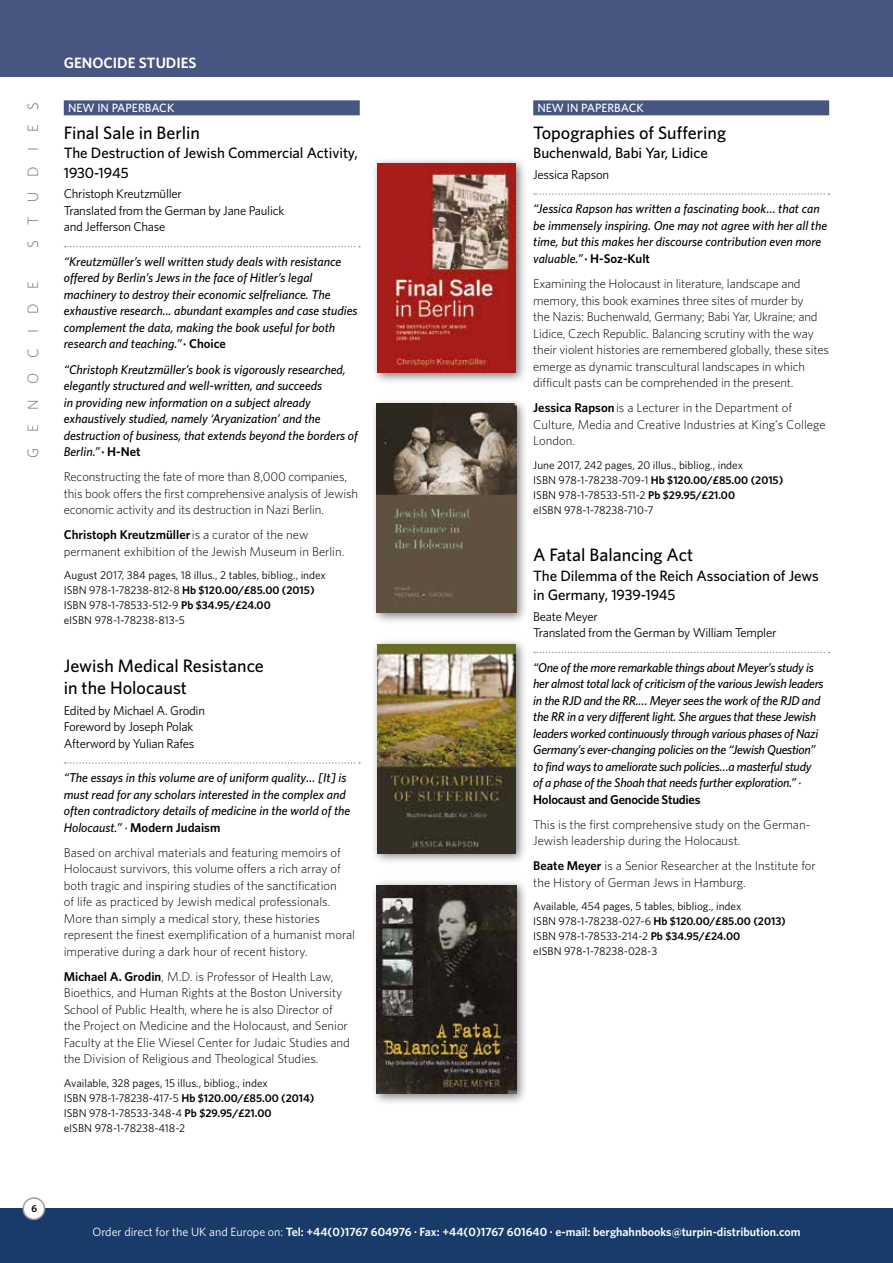
<style>
.page{position:relative;width:893px;height:1263px;background:#fff}
.page>*{position:absolute;margin:0;border:0;box-sizing:border-box;transform-origin:0 0}
.t1{font:500 18px/22.5px "Whitney HTF";color:#000}
.t2{font:500 15px/19.5px "Whitney HTF";letter-spacing:-.005em;color:#000}
.t3{font:300 15px "Whitney HTF";letter-spacing:1em;color:#6b6b6a}
.t4{font:600 15px "Whitney HTF";color:#fff}
.t5{font:300 12.75px/16.5px "Whitney HTF";color:#000}
.t6{font:italic 500 12.75px/16.5px "Whitney HTF";color:#000}
.t7{font:italic 500 12.75px/16.5px "Whitney HTF";letter-spacing:-.02em;color:#000}
.t8{font:12.75px/16.5px "Whitney HTF";letter-spacing:-.02em;color:#000}
.t9{font:600 12.75px "Whitney HTF";letter-spacing:-.02em;color:#000}
.t10{font:600 12px "Whitney HTF";color:#fff}
.t11{font:500 12px "Whitney HTF";color:#fff}
.t12{font:11.25px/15px "Whitney HTF";color:#000}
.t13{font:600 10.5px "Myriad Pro";color:#000}
.s1{font-weight:600;font-style:normal}
.s2{font-weight:600}
.s3{font-weight:400}
</style>
<div class="page">
<div style="left:533px;top:100px;width:296px;height:15px;background:#465681"></div>
<svg style="left:534px;top:193px;width:295px;height:2px"></svg>
<svg style="left:534px;top:652px;width:295px;height:1px"></svg>
<div style="left:64px;top:100px;width:296px;height:15px;background:#465681"></div>
<svg style="left:65px;top:246px;width:295px;height:1px"></svg>
<svg style="left:65px;top:762px;width:295px;height:2px"></svg>
<div style="left:371px;top:157px;width:157px;height:227px;background:#000;opacity:.5"></div>
<img style="left:377px;top:163px;width:138px;height:209px">
<div style="left:371px;top:638px;width:157px;height:227px;background:#000;opacity:.5"></div>
<img style="left:377px;top:644px;width:139px;height:209px">
<div style="left:371px;top:397px;width:157px;height:228px;background:#000;opacity:.5"></div>
<img style="left:377px;top:404px;width:139px;height:209px">
<div style="left:371px;top:879px;width:157px;height:226px;background:#000;opacity:.5"></div>
<img style="left:377px;top:885px;width:139px;height:208px">
<div style="left:0;top:1208px;width:893px;height:55px;background:#193b6a"></div>
<div style="left:23px;top:1198px;width:21px;height:21px;background:#fff;border-radius:50%"></div>
<div style="left:22px;top:1197px;width:23px;height:23px;border:2px solid #9d9d9c;border-radius:50%"></div>
<div style="left:0;top:0;width:893px;height:77px;background:#465681"></div>
<p class="t4" style="left:64px;top:53px;width:134px">GENOCIDE STUDIES</p>
<p class="t3" style="left:24px;top:248px;width:147px;rotate:-90deg">STUDIES</p>
<p class="t11" style="left:537px;top:101px;width:108px">NEW IN PAPERBACK</p>
<p class="t11" style="left:68px;top:101px;width:108px">NEW IN PAPERBACK</p>
<h1 class="t1" style="left:64px;top:121px;width:138px">Final Sale in Berlin</h1>
<p class="t2" style="left:64px;top:143px;width:296px">The Destruction of Jewish Commercial Activity,<br>1930-1945</p>
<p class="t8" style="left:64px;top:186px;width:222px">Christoph Kreutzmüller<br>Translated from the German by Jane Paulick and Jefferson Chase</p>
<p class="t6" style="left:64px;top:253px;width:295px">“Kreutzmüller’s well written study deals with resistance offered by Berlin’s Jews in the face of Hitler’s legal machinery to destroy their economic selfreliance. The exhaustive research... abundant examples and case studies complement the data, making the book useful for both research and teaching.” <span class="s1">· Choice</span></p>
<p class="t6" style="left:64px;top:360px;width:296px">“Christoph Kreutzmüller’s book is vigorously researched, elegantly structured and well-written, and succeeds<br>in providing new information on a subject already exhaustively studied, namely ‘Aryanization’ and the destruction of business, that extends beyond the borders of Berlin.” <span class="s1">· H-Net</span></p>
<p class="t5" style="left:64px;top:468px;width:296px">Reconstructing the fate of more than 8,000 companies, this book offers the first comprehensive analysis of Jewish economic activity and its destruction in Nazi Berlin.</p>
<p class="t5" style="left:64px;top:526px;width:282px"><span class="s2">Christoph Kreutzmüller</span> is a curator of the new permanent exhibition of the Jewish Museum in Berlin.</p>
<p class="t12" style="left:64px;top:567px;width:264px">August 2017, 384 pages, 18 illus., 2 tables, bibliog., index ISBN 978-1-78238-812-8 <span class="s2">Hb $120.00/£85.00 (2015)<br></span>ISBN 978-1-78533-512-9 <span class="s2">Pb $34.95/£24.00<br></span>eISBN 978-1-78238-813-5</p>
<h1 class="t1" style="left:64px;top:653px;width:202px">Jewish Medical Resistance in the Holocaust</h1>
<p class="t8" style="left:64px;top:702px;width:143px">Edited by Michael A. Grodin<br>Foreword by Joseph Polak<br>Afterword by Yulian Rafes</p>
<p class="t6" style="left:64px;top:769px;width:288px">“The essays in this volume are of uniform quality… [It] is must read for any scholars interested in the complex and often contradictory details of medicine in the world of the Holocaust.” · <span class="s1">Modern Judaism</span></p>
<p class="t5" style="left:64px;top:844px;width:293px">Based on archival materials and featuring memoirs of Holocaust survivors, this volume offers a rich array of both tragic and inspiring studies of the sanctification<br>of life as practiced by Jewish medical professionals.<br>More than simply a medical story, these histories represent the finest exemplification of a humanist moral imperative during a dark hour of recent history.</p>
<p class="t5" style="left:64px;top:968px;width:288px"><span class="s2">Michael A. Grodin</span>, M.D. is Professor of Health Law, Bioethics, and Human Rights at the Boston University School of Public Health, where he is also Director of the Project on Medicine and the Holocaust, and Senior Faculty at the Elie Wiesel Center for Judaic Studies and the Division of Religious and Theological Studies.</p>
<p class="t12" style="left:64px;top:1075px;width:252px">Available, 328 pages, 15 illus., bibliog., index<br>ISBN 978-1-78238-417-5 <span class="s2">Hb $120.00/£85.00 (2014)<br></span>ISBN 978-1-78533-348-4 <span class="s2">Pb $29.95/£21.00<br></span>eISBN 978-1-78238-418-2</p>
<h1 class="t1" style="left:533px;top:121px;width:194px">Topographies of Suffering</h1>
<p class="t2" style="left:533px;top:143px;width:176px">Buchenwald, Babi Yar, Lidice</p>
<p class="t8" style="left:533px;top:166px;width:77px">Jessica Rapson</p>
<p class="t6" style="left:533px;top:200px;width:295px">“Jessica Rapson has written a fascinating book… that can be immensely inspiring. One may not agree with her all the time, but this makes her discourse contribution even more valuable.” <span class="s1">· H-Soz-Kult</span></p>
<p class="t5" style="left:533px;top:275px;width:297px">Examining the Holocaust in literature, landscape and memory, this book examines three sites of murder by<br>the Nazis: Buchenwald, Germany; Babi Yar, Ukraine; and Lidice, Czech Republic. Balancing scrutiny with the way their violent histories are remembered globally, these sites emerge as dynamic transcultural landscapes in which difficult pasts can be comprehended in the present.</p>
<p class="t5" style="left:533px;top:399px;width:294px"><span class="s2">Jessica Rapson</span> is a Lecturer in the Department of<br>Culture, Media and Creative Industries at King’s College<br>London.</p>
<p class="t12" style="left:533px;top:457px;width:252px">June 2017, 242 pages, 20 illus., bibliog., index<br>ISBN 978-1-78238-709-1 <span class="s2">Hb $120.00/£85.00 (2015)<br></span>ISBN 978-1-78533-511-2 <span class="s2">Pb $29.95/£21.00<br></span>eISBN 978-1-78238-710-7</p>
<h1 class="t1" style="left:533px;top:543px;width:162px">A Fatal Balancing Act</h1>
<p class="t2" style="left:533px;top:565px;width:287px">The Dilemma of the Reich Association of Jews in Germany, 1939-1945</p>
<p class="t8" style="left:533px;top:608px;width:245px">Beate Meyer<br>Translated from the German by William Templer</p>
<p class="t7" style="left:533px;top:659px;width:292px">“One of the more remarkable things about Meyer’s study is her almost total lack of criticism of the various Jewish leaders in the RJD and the RR.… Meyer sees the work of the RJD and the RR in a very different light. She argues that these Jewish leaders worked continuously through various phases of Nazi Germany’s ever-changing policies on the “Jewish Question” to find ways to ameliorate such policies…a masterful study of a phase of the Shoah that needs further exploration.” ·</p>
<p class="t9" style="left:533px;top:792px;width:169px">Holocaust and Genocide Studies</p>
<p class="t5" style="left:533px;top:816px;width:279px">This is the first comprehensive study on the German-<br>Jewish leadership during the Holocaust.</p>
<p class="t5" style="left:533px;top:857px;width:284px"><span class="s2">Beate Meyer</span> is a Senior Researcher at the Institute for the History of German Jews in Hamburg.</p>
<p class="t12" style="left:533px;top:899px;width:254px">Available, 454 pages, 5 tables, bibliog., index<br>ISBN 978-1-78238-027-6 <span class="s2">Hb $120.00/£85.00 (2013)<br></span>ISBN 978-1-78533-214-2 <span class="s2">Pb $34.95/£24.00<br></span>eISBN 978-1-78238-028-3</p>
<p class="t3" style="left:24px;top:458px;width:178px;rotate:-90deg">GENOCIDE</p>
<p class="t13" style="left:32px;top:1202px;width:7px">6</p>
<p class="t10" style="left:92px;top:1225px;width:710px"><span class="s3">Order direct for the UK and Europe on:</span> Tel: +44(0)1767 604976 . Fax: +44(0)1767 601640 . e-mail: berghahnbooks@turpin-distribution.com</p>
</div>
